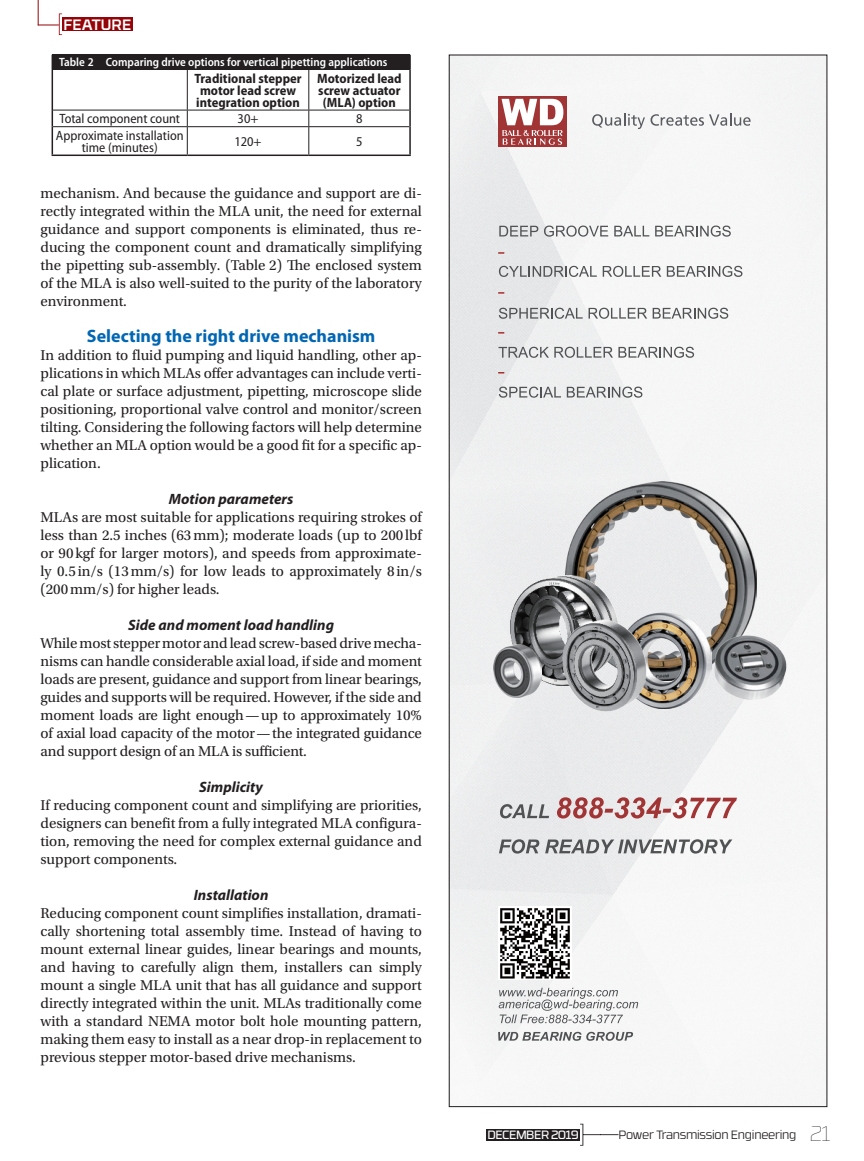
<style>
.page{position:relative;width:864px;height:1161px;background:#fff}
.page>*{position:absolute;margin:0;border:0;box-sizing:border-box;transform-origin:0 0}
.t1{font:700 18px "Myriad Pro";color:#0166b3}
.t2{font:15px/18px "Utopia Std";color:#231f20;text-align:justify}
.t3{font:italic 700 15px "Myriad Pro";color:#231f20}
.t4{font:500 15px "RB No 3.1";color:#fff}
.t5{font:700 semi-condensed 13.5px/12px "Myriad Pro";color:#231f20}
.t6{font:semi-condensed 13.5px/12px "Myriad Pro";color:#231f20;text-align:center}
.t7{font:600 semi-condensed 12px "Myriad Pro";color:#fff}
.t8{font:300 12px "RB No 3.1";letter-spacing:-.02em;color:#231f20}
.t9{font:12px "RB No 3.1";letter-spacing:-.04em;color:#fff}
.s1{font-weight:100;font-size:21px}
</style>
<div class="page">
<img style="left:451px;top:57px;width:374px;height:1048px">
<svg style="left:592px;top:114px;width:53px;height:15px"></svg>
<svg style="left:651px;top:114px;width:100px;height:12px"></svg>
<div style="left:498px;top:96px;width:69px;height:51px;background:#a13536"></div>
<svg style="left:502px;top:99px;width:61px;height:46px"></svg>
<svg style="left:499px;top:266px;width:98px;height:11px"></svg>
<svg style="left:603px;top:266px;width:58px;height:11px"></svg>
<svg style="left:667px;top:266px;width:75px;height:11px"></svg>
<svg style="left:499px;top:308px;width:84px;height:11px"></svg>
<svg style="left:589px;top:308px;width:58px;height:11px"></svg>
<svg style="left:653px;top:308px;width:75px;height:11px"></svg>
<svg style="left:499px;top:347px;width:195px;height:11px"></svg>
<svg style="left:499px;top:387px;width:62px;height:11px"></svg>
<svg style="left:567px;top:387px;width:75px;height:11px"></svg>
<svg style="left:499px;top:226px;width:39px;height:10px"></svg>
<svg style="left:544px;top:226px;width:64px;height:11px"></svg>
<svg style="left:614px;top:226px;width:35px;height:10px"></svg>
<svg style="left:655px;top:226px;width:76px;height:11px"></svg>
<svg style="left:498px;top:252px;width:6px;height:2px"></svg>
<svg style="left:498px;top:292px;width:6px;height:2px"></svg>
<svg style="left:498px;top:332px;width:6px;height:2px"></svg>
<svg style="left:498px;top:372px;width:6px;height:2px"></svg>
<svg style="left:498px;top:1032px;width:135px;height:9px"></svg>
<svg style="left:499px;top:988px;width:139px;height:35px"></svg>
<img style="left:498px;top:906px;width:73px;height:73px">
<svg style="left:500px;top:804px;width:49px;height:14px"></svg>
<svg style="left:557px;top:797px;width:180px;height:22px"></svg>
<svg style="left:499px;top:839px;width:40px;height:15px"></svg>
<svg style="left:545px;top:839px;width:187px;height:15px"></svg>
<img style="left:566px;top:482px;width:191px;height:142px">
<img style="left:502px;top:576px;width:133px;height:109px">
<svg style="left:549px;top:583px;width:11px;height:2px"></svg>
<img style="left:662px;top:613px;width:49px;height:95px">
<img style="left:555px;top:604px;width:107px;height:115px">
<img style="left:494px;top:645px;width:47px;height:53px">
<img style="left:710px;top:624px;width:83px;height:92px">
<div style="left:52px;top:54px;width:358px;height:15px;background:#231f20"></div>
<svg style="left:410px;top:55px;width:1px;height:14px"></svg>
<hr style="left:52px;top:69px;width:1px;height:41px;background:#231f20">
<hr style="left:409px;top:69px;width:2px;height:41px;background:#231f20">
<svg style="left:409px;top:110px;width:2px;height:17px"></svg>
<svg style="left:52px;top:110px;width:1px;height:45px"></svg>
<hr style="left:409px;top:127px;width:2px;height:28px;background:#231f20">
<hr style="left:52px;top:155px;width:135px;height:1px;background:#231f20">
<hr style="left:187px;top:155px;width:122px;height:1px;background:#231f20">
<hr style="left:309px;top:155px;width:102px;height:1px;background:#231f20">
<hr style="left:53px;top:69px;width:134px;height:1px;background:#231f20">
<hr style="left:187px;top:69px;width:122px;height:1px;background:#231f20">
<hr style="left:187px;top:70px;width:1px;height:40px;background:#231f20">
<hr style="left:309px;top:69px;width:100px;height:1px;background:#231f20">
<hr style="left:308px;top:70px;width:1px;height:40px;background:#231f20">
<hr style="left:53px;top:110px;width:134px;height:1px;background:#231f20">
<hr style="left:187px;top:110px;width:122px;height:1px;background:#231f20">
<hr style="left:309px;top:110px;width:100px;height:1px;background:#231f20">
<hr style="left:53px;top:126px;width:134px;height:1px;background:#231f20">
<hr style="left:187px;top:126px;width:122px;height:1px;background:#231f20">
<svg style="left:187px;top:110px;width:1px;height:45px"></svg>
<hr style="left:309px;top:126px;width:100px;height:1px;background:#231f20">
<svg style="left:308px;top:110px;width:1px;height:45px"></svg>
<svg style="left:580px;top:1124px;width:38px;height:22px"></svg>
<div style="left:486px;top:1129px;width:94px;height:11px;background:#231f20"></div>
<div style="left:62px;top:17px;width:71px;height:14px;background:#940408"></div>
<svg style="left:38px;top:0;width:24px;height:35px"></svg>
<p class="t4" style="left:63px;top:13px;width:69px">FEATURE</p>
<p class="t7" style="left:59px;top:56px;width:330px">Table 2 Comparing drive options for vertical pipetting applications</p>
<p class="t5" style="left:195px;top:72px;width:109px">Traditional stepper motor lead screw integration option</p>
<p class="t5" style="left:317px;top:72px;width:86px;text-align:center">Motorized lead screw actuator (MLA) option</p>
<p class="t6" style="left:59px;top:113px;width:122px">Total component count</p>
<p class="t6" style="left:238px;top:113px;width:22px">30+</p>
<p class="t6" style="left:356px;top:113px;width:8px">8</p>
<p class="t6" style="left:56px;top:130px;width:129px">Approximate installation time (minutes)</p>
<p class="t6" style="left:234px;top:136px;width:29px">120+</p>
<p class="t6" style="left:356px;top:136px;width:8px">5</p>
<p class="t2" style="left:40px;top:184px;width:383px">mechanism. And because the guidance and support are di&shy;rectly integrated within the MLA unit, the need for external guidance and support components is eliminated, thus re&shy;ducing the component count and dramatically simplifying the pipetting sub-assembly. (Table 2) The enclosed system of the MLA is also well-suited to the purity of the laboratory environment.</p>
<p class="t1" style="left:87px;top:326px;width:290px">Selecting the right drive mechanism</p>
<p class="t2" style="left:40px;top:346px;width:383px">In addition to fluid pumping and liquid handling, other ap&shy;plications in which MLAs offer advantages can include verti&shy;cal plate or surface adjustment, pipetting, microscope slide positioning, proportional valve control and monitor/screen tilting. Considering the following factors will help determine whether an MLA option would be a good fit for a specific ap&shy;plication.</p>
<p class="t3" style="left:169px;top:491px;width:126px">Motion parameters</p>
<p class="t2" style="left:40px;top:508px;width:383px">MLAs are most suitable for applications requiring strokes of less than 2.5 inches (63mm); moderate loads (up to 200lbf or 90kgf for larger motors), and speeds from approximate&shy;ly 0.5in/s (13mm/s) for low leads to approximately 8in/s (200mm/s) for higher leads.</p>
<p class="t3" style="left:128px;top:617px;width:207px">Side and moment load handling</p>
<p class="t2" style="left:40px;top:634px;width:383px">While most stepper motor and lead screw-based drive mecha&shy;nisms can handle considerable axial load, if side and moment loads are present, guidance and support from linear bearings, guides and supports will be required. However, if the side and moment loads are light enough—up to approximately 10% of axial load capacity of the motor—the integrated guidance and support design of an MLA is sufficient.</p>
<p class="t3" style="left:199px;top:779px;width:65px">Simplicity</p>
<p class="t2" style="left:40px;top:796px;width:383px">If reducing component count and simplifying are priorities, designers can benefit from a fully integrated MLA configura&shy;tion, removing the need for complex external guidance and support components.</p>
<p class="t3" style="left:194px;top:887px;width:76px">Installation</p>
<p class="t2" style="left:40px;top:904px;width:383px">Reducing component count simplifies installation, dramati&shy;cally shortening total assembly time. Instead of having to mount external linear guides, linear bearings and mounts, and having to carefully align them, installers can simply mount a single MLA unit that has all guidance and support directly integrated within the unit. MLAs traditionally come with a standard NEMA motor bolt hole mounting pattern, making them easy to install as a near drop-in replacement to previous stepper motor-based drive mechanisms.</p>
<p class="t9" style="left:487px;top:1126px;width:93px">DECEMBER 2019</p>
<p class="t8" style="left:618px;top:1126px;width:213px">Power Transmission Engineering <span class="s1">21</span></p>
</div>
